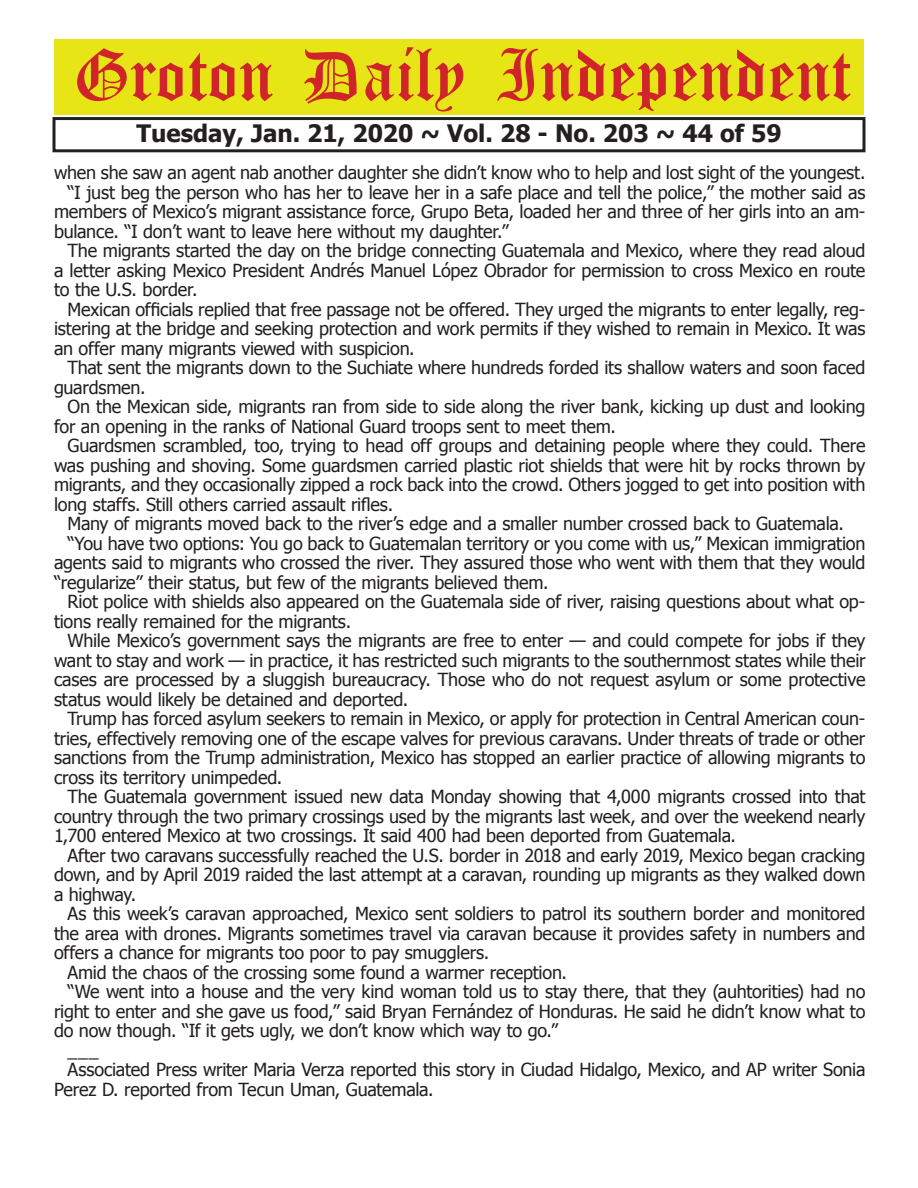
<style>
.page{position:relative;width:918px;height:1188px;background:#fff}
.page>*{position:absolute;margin:0;border:0;box-sizing:border-box;transform-origin:0 0}
.t1{font:54px "Old English Five";color:#d1232a}
.t2{font:700 24px "Tahoma";color:#231f20}
.t3{font:18px "Tahoma";letter-spacing:-.01em;color:#231f20}
</style>
<div class="page">
<div style="left:52px;top:117px;width:814px;height:35px;border:3px solid #231f20"></div>
<div style="left:54px;top:40px;width:810px;height:75px;background:#e7e515"></div>
<h1 class="t1" style="left:73px;top:50px;width:779px">Groton Daily Independent</h1>
<h2 class="t2" style="left:137px;top:116px;width:647px">Tuesday, Jan. 21, 2020 ~ Vol. 28 - No. 203 ~ 44 of 59</h2>
<p class="t3" style="left:54px;top:161px;width:813px">when she saw an agent nab another daughter she didn’t know who to help and lost sight of the youngest.</p>
<p class="t3" style="left:68px;top:180px;width:799px">“I just beg the person who has her to leave her in a safe place and tell the police,” the mother said as</p>
<p class="t3" style="left:54px;top:200px;width:813px">members of Mexico’s migrant assistance force, Grupo Beta, loaded her and three of her girls into an am-</p>
<p class="t3" style="left:54px;top:219px;width:456px">bulance. “I don’t want to leave here without my daughter.”</p>
<p class="t3" style="left:68px;top:239px;width:800px">The migrants started the day on the bridge connecting Guatemala and Mexico, where they read aloud</p>
<p class="t3" style="left:54px;top:258px;width:813px">a letter asking Mexico President Andrés Manuel López Obrador for permission to cross Mexico en route</p>
<p class="t3" style="left:54px;top:278px;width:145px">to the U.S. border.</p>
<p class="t3" style="left:68px;top:297px;width:799px">Mexican officials replied that free passage not be offered. They urged the migrants to enter legally, reg-</p>
<p class="t3" style="left:54px;top:317px;width:813px">istering at the bridge and seeking protection and work permits if they wished to remain in Mexico. It was</p>
<p class="t3" style="left:54px;top:336px;width:362px">an offer many migrants viewed with suspicion.</p>
<p class="t3" style="left:68px;top:356px;width:799px">That sent the migrants down to the Suchiate where hundreds forded its shallow waters and soon faced</p>
<p class="t3" style="left:54px;top:375px;width:93px">guardsmen.</p>
<p class="t3" style="left:68px;top:395px;width:800px">On the Mexican side, migrants ran from side to side along the river bank, kicking up dust and looking</p>
<p class="t3" style="left:54px;top:414px;width:564px">for an opening in the ranks of National Guard troops sent to meet them.</p>
<p class="t3" style="left:68px;top:434px;width:800px">Guardsmen scrambled, too, trying to head off groups and detaining people where they could. There</p>
<p class="t3" style="left:54px;top:453px;width:813px">was pushing and shoving. Some guardsmen carried plastic riot shields that were hit by rocks thrown by</p>
<p class="t3" style="left:54px;top:473px;width:813px">migrants, and they occasionally zipped a rock back into the crowd. Others jogged to get into position with</p>
<p class="t3" style="left:54px;top:492px;width:341px">long staffs. Still others carried assault rifles.</p>
<p class="t3" style="left:68px;top:512px;width:778px">Many of migrants moved back to the river’s edge and a smaller number crossed back to Guatemala.</p>
<p class="t3" style="left:68px;top:531px;width:800px">“You have two options: You go back to Guatemalan territory or you come with us,” Mexican immigration</p>
<p class="t3" style="left:54px;top:551px;width:813px">agents said to migrants who crossed the river. They assured those who went with them that they would</p>
<p class="t3" style="left:54px;top:570px;width:496px">“regularize” their status, but few of the migrants believed them.</p>
<p class="t3" style="left:68px;top:590px;width:799px">Riot police with shields also appeared on the Guatemala side of river, raising questions about what op-</p>
<p class="t3" style="left:54px;top:609px;width:299px">tions really remained for the migrants.</p>
<p class="t3" style="left:68px;top:629px;width:799px">While Mexico’s government says the migrants are free to enter — and could compete for jobs if they</p>
<p class="t3" style="left:54px;top:648px;width:813px">want to stay and work — in practice, it has restricted such migrants to the southernmost states while their</p>
<p class="t3" style="left:54px;top:668px;width:813px">cases are processed by a sluggish bureaucracy. Those who do not request asylum or some protective</p>
<p class="t3" style="left:54px;top:687px;width:356px">status would likely be detained and deported.</p>
<p class="t3" style="left:68px;top:707px;width:799px">Trump has forced asylum seekers to remain in Mexico, or apply for protection in Central American coun-</p>
<p class="t3" style="left:54px;top:726px;width:813px">tries, effectively removing one of the escape valves for previous caravans. Under threats of trade or other</p>
<p class="t3" style="left:54px;top:746px;width:813px">sanctions from the Trump administration, Mexico has stopped an earlier practice of allowing migrants to</p>
<p class="t3" style="left:54px;top:765px;width:230px">cross its territory unimpeded.</p>
<p class="t3" style="left:68px;top:784px;width:799px">The Guatemala government issued new data Monday showing that 4,000 migrants crossed into that</p>
<p class="t3" style="left:54px;top:804px;width:813px">country through the two primary crossings used by the migrants last week, and over the weekend nearly</p>
<p class="t3" style="left:54px;top:823px;width:684px">1,700 entered Mexico at two crossings. It said 400 had been deported from Guatemala.</p>
<p class="t3" style="left:68px;top:843px;width:800px">After two caravans successfully reached the U.S. border in 2018 and early 2019, Mexico began cracking</p>
<p class="t3" style="left:54px;top:862px;width:813px">down, and by April 2019 raided the last attempt at a caravan, rounding up migrants as they walked down</p>
<p class="t3" style="left:54px;top:882px;width:84px">a highway.</p>
<p class="t3" style="left:68px;top:901px;width:800px">As this week’s caravan approached, Mexico sent soldiers to patrol its southern border and monitored</p>
<p class="t3" style="left:54px;top:921px;width:813px">the area with drones. Migrants sometimes travel via caravan because it provides safety in numbers and</p>
<p class="t3" style="left:54px;top:940px;width:437px">offers a chance for migrants too poor to pay smugglers.</p>
<p class="t3" style="left:68px;top:960px;width:501px">Amid the chaos of the crossing some found a warmer reception.</p>
<p class="t3" style="left:68px;top:979px;width:800px">“We went into a house and the very kind woman told us to stay there, that they (auhtorities) had no</p>
<p class="t3" style="left:54px;top:999px;width:813px">right to enter and she gave us food,” said Bryan Fernández of Honduras. He said he didn’t know what to</p>
<p class="t3" style="left:54px;top:1018px;width:506px">do now though. “If it gets ugly, we don’t know which way to go.”</p>
<p class="t3" style="left:68px;top:1038px;width:33px">___</p>
<p class="t3" style="left:68px;top:1057px;width:800px">Associated Press writer Maria Verza reported this story in Ciudad Hidalgo, Mexico, and AP writer Sonia</p>
<p class="t3" style="left:54px;top:1077px;width:381px">Perez D. reported from Tecun Uman, Guatemala.</p>
</div>
